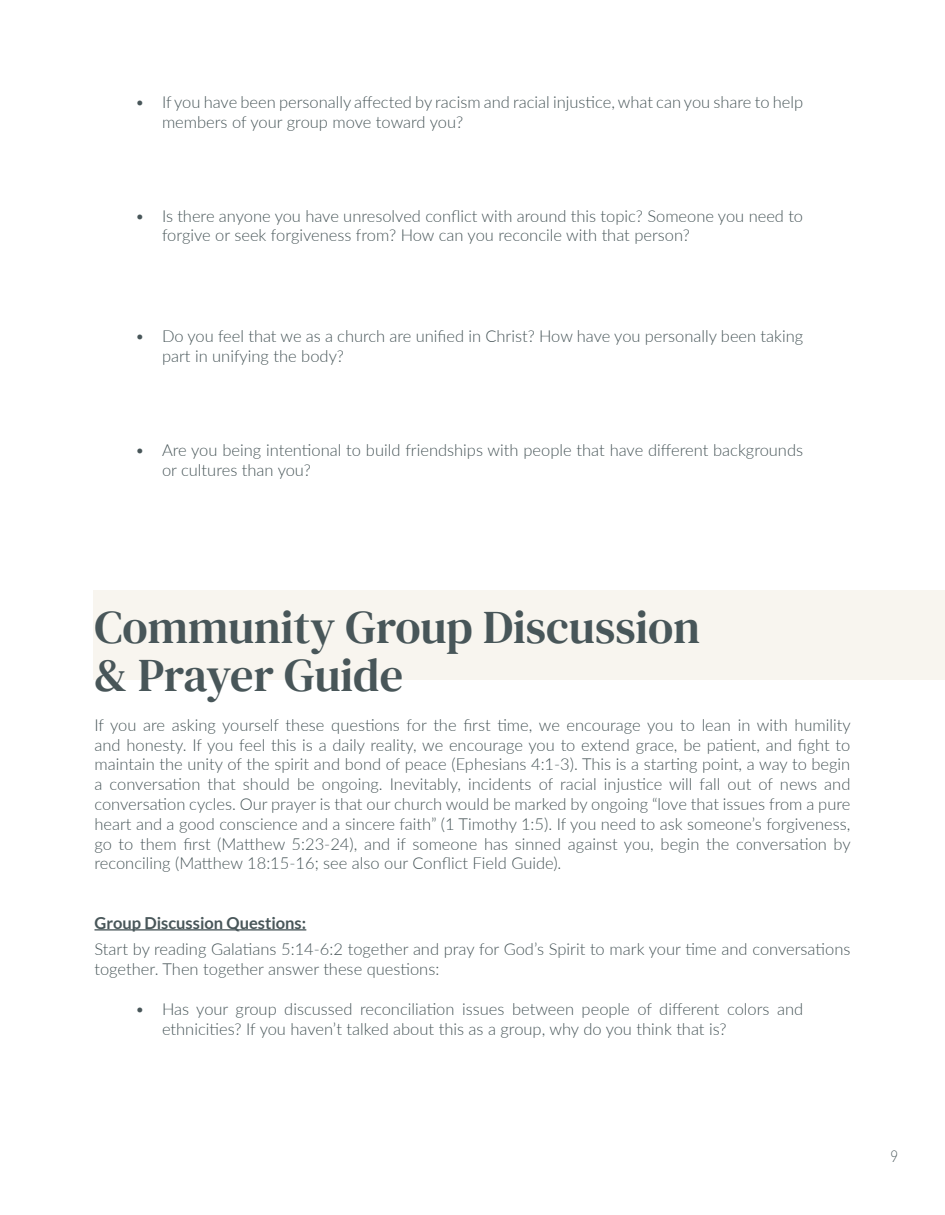
<style>
.page{position:relative;width:945px;height:1215px;background:#fff}
.page>*{position:absolute;margin:0;border:0;box-sizing:border-box;transform-origin:0 0}
.t1{font:46.5px "DM Serif Text";color:#485659}
.t2{font:300 16.5px/19.8px "Lato";color:#485659}
.t3{font:700 16.5px "Lato";color:#485659}
.t4{font:300 16.5px "Lato";color:#485659;scale:.8 1}
</style>
<div class="page">
<div style="left:93px;top:590px;width:852px;height:90px;background:#f8f5ef"></div>
<hr style="left:94px;top:929px;width:212px;height:2px;background:#485659">
<p class="t2" style="left:162px;top:91px;width:643px;text-indent:-27px">• If you have been personally affected by racism and racial injustice, what can you share to help members of your group move toward you?</p>
<p class="t2" style="left:162px;top:205px;width:643px;text-indent:-27px">• Is there anyone you have unresolved conflict with around this topic? Someone you need to forgive or seek forgiveness from? How can you reconcile with that person?</p>
<p class="t2" style="left:162px;top:326px;width:643px;text-indent:-27px">• Do you feel that we as a church are unified in Christ? How have you personally been taking part in unifying the body?</p>
<p class="t2" style="left:162px;top:440px;width:643px;text-indent:-27px">• Are you being intentional to build friendships with people that have different backgrounds or cultures than you?</p>
<p class="t1" style="left:94px;top:601px;width:607px">Community Group Discussion</p>
<p class="t1" style="left:94px;top:649px;width:310px">&amp; Prayer Guide</p>
<p class="t2" style="left:94px;top:714px;width:758px;text-align:justify">If you are asking yourself these questions for the first time, we encourage you to lean in with humility and honesty. If you feel this is a daily reality, we encourage you to extend grace, be patient, and fight to maintain the unity of the spirit and bond of peace (Ephesians 4:1-3). This is a starting point, a way to begin a conversation that should be ongoing. Inevitably, incidents of racial injustice will fall out of news and conversation cycles. Our prayer is that our church would be marked by ongoing “love that issues from a pure heart and a good conscience and a sincere faith” (1 Timothy 1:5). If you need to ask someone’s forgiveness, go to them first (Matthew 5:23-24), and if someone has sinned against you, begin the conversation by reconciling (Matthew 18:15-16; see also our Conflict Field Guide).</p>
<p class="t3" style="left:94px;top:913px;width:213px">Group Discussion Questions:</p>
<p class="t2" style="left:94px;top:939px;width:757px">Start by reading Galatians 5:14-6:2 together and pray for God’s Spirit to mark your time and conversations together. Then together answer these questions:</p>
<p class="t2" style="left:162px;top:998px;width:643px;text-indent:-27px">• Has your group discussed reconciliation issues between people of different colors and ethnicities? If you haven’t talked about this as a group, why do you think that is?</p>
<p class="t4" style="left:890px;top:1144px;width:11px">9</p>
</div>
